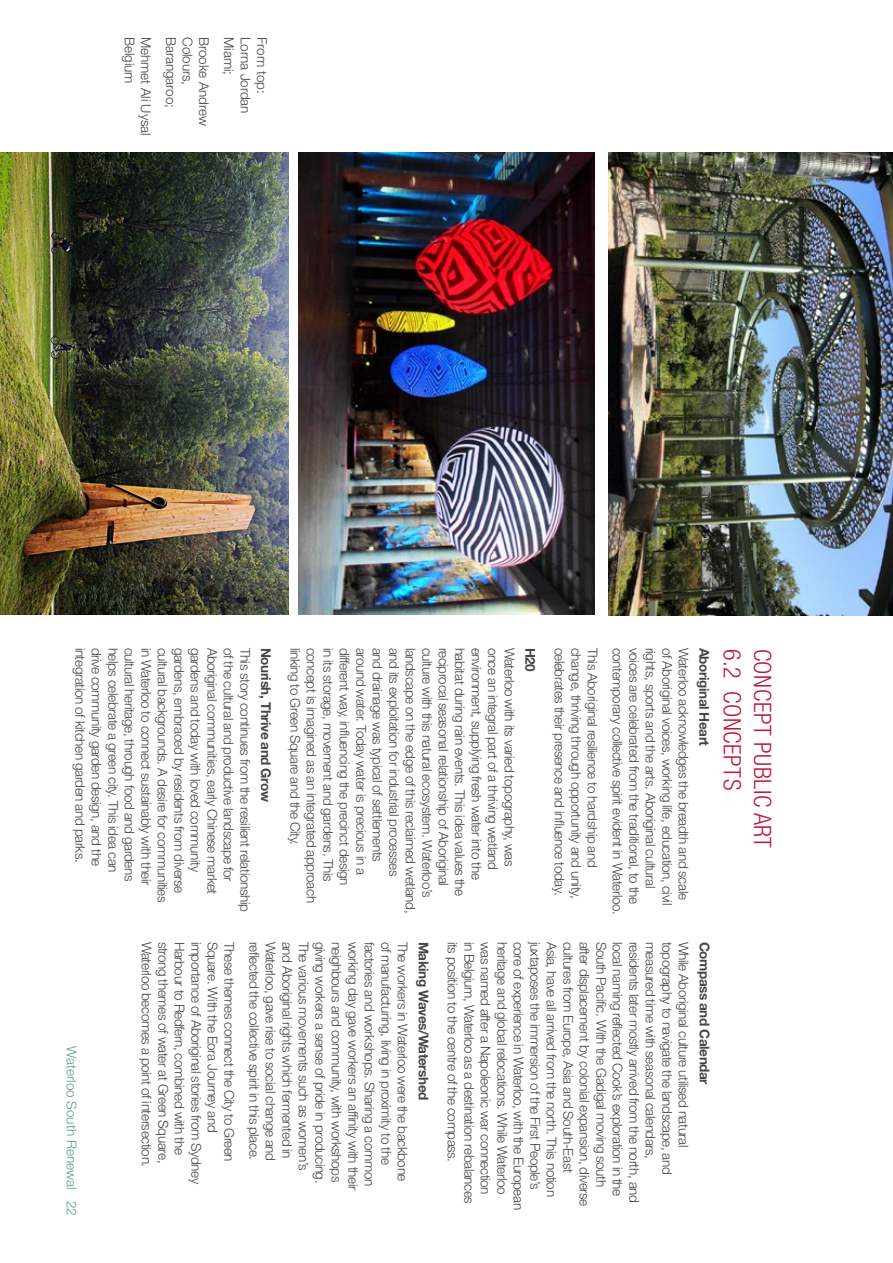
<style>
.page{position:relative;width:893px;height:1263px;background:#fff}
.page>*{position:absolute;margin:0;border:0;box-sizing:border-box;transform-origin:0 0}
.t1{font:300 condensed 24px "Helvetica Neue";letter-spacing:.02em;color:#c0193c}
.t2{font:300 13.5px "Helvetica Neue";letter-spacing:-.03em;color:#464547}
.t3{font:700 13.5px "Helvetica Neue";letter-spacing:-.03em;color:#464547}
.t4{font:300 13.5px "Helvetica Neue";letter-spacing:-.01em;color:#464547}
.t5{font:300 13.5px "Helvetica Neue";color:#629c86}
</style>
<div class="page">
<img style="left:299px;top:152px;width:295px;height:462px">
<img style="left:608px;top:152px;width:285px;height:464px">
<img style="left:0;top:153px;width:288px;height:461px">
<p class="t4" style="left:154px;top:37px;width:100px;rotate:90deg">Mehmet Ali Uysal</p>
<p class="t4" style="left:179px;top:37px;width:72px;rotate:90deg">Barangaroo;</p>
<p class="t2" style="left:196px;top:37px;width:49px;rotate:90deg">Colours,</p>
<p class="t4" style="left:212px;top:37px;width:90px;rotate:90deg">Brooke Andrew</p>
<p class="t2" style="left:237px;top:37px;width:39px;rotate:90deg">Miami;</p>
<p class="t2" style="left:138px;top:37px;width:48px;rotate:90deg">Belgium</p>
<p class="t4" style="left:254px;top:37px;width:78px;rotate:90deg">Lorna Jordan</p>
<p class="t2" style="left:270px;top:37px;width:58px;rotate:90deg">From top:</p>
<p class="t2" style="left:121px;top:647px;width:227px;rotate:90deg">helps celebrate a green city. This idea can</p>
<p class="t2" style="left:138px;top:647px;width:235px;rotate:90deg">cultural heritage, through food and gardens</p>
<p class="t2" style="left:154px;top:647px;width:239px;rotate:90deg">in Waterloo to connect sustainably with their</p>
<p class="t2" style="left:171px;top:647px;width:256px;rotate:90deg">cultural backgrounds. A desire for communities</p>
<p class="t2" style="left:187px;top:647px;width:247px;rotate:90deg">gardens, embraced by residents from diverse</p>
<p class="t2" style="left:204px;top:647px;width:226px;rotate:90deg">gardens and today with loved community</p>
<p class="t2" style="left:220px;top:647px;width:248px;rotate:90deg">Aboriginal communities, early Chinese market</p>
<p class="t2" style="left:237px;top:647px;width:236px;rotate:90deg">of the cultural and productive landscape for</p>
<p class="t2" style="left:253px;top:647px;width:265px;rotate:90deg">This story continues from the resilient relationship</p>
<p class="t2" style="left:88px;top:647px;width:217px;rotate:90deg">integration of kitchen garden and parks.</p>
<p class="t2" style="left:105px;top:647px;width:220px;rotate:90deg">drive community garden design, and the</p>
<p class="t2" style="left:601px;top:647px;width:221px;rotate:90deg">This Aboriginal resilience to hardship and</p>
<p class="t2" style="left:626px;top:647px;width:269px;rotate:90deg">contemporary collective spirit evident in Waterloo.</p>
<p class="t2" style="left:642px;top:647px;width:258px;rotate:90deg">voices are celebrated from the traditional, to the</p>
<p class="t2" style="left:659px;top:647px;width:242px;rotate:90deg">rights, sports and the arts. Aboriginal cultural</p>
<p class="t2" style="left:675px;top:647px;width:259px;rotate:90deg">of Aboriginal voices, working life, education, civil</p>
<p class="t2" style="left:692px;top:647px;width:254px;rotate:90deg">Waterloo acknowledges the breadth and scale</p>
<p class="t3" style="left:713px;top:647px;width:100px;rotate:90deg">Aboriginal Heart</p>
<p class="t2" style="left:468px;top:647px;width:250px;rotate:90deg">habitat during rain events. This idea values the</p>
<p class="t2" style="left:485px;top:647px;width:234px;rotate:90deg">environment, supplying fresh water into the</p>
<p class="t2" style="left:501px;top:647px;width:224px;rotate:90deg">once an integral part of a thriving wetland</p>
<p class="t2" style="left:518px;top:647px;width:220px;rotate:90deg">Waterloo with its varied topography, was</p>
<p class="t3" style="left:539px;top:647px;width:26px;rotate:90deg">H20</p>
<p class="t2" style="left:568px;top:647px;width:249px;rotate:90deg">celebrates their presence and influence today.</p>
<p class="t2" style="left:584px;top:647px;width:252px;rotate:90deg">change, thriving through opportunity and unity,</p>
<p class="t2" style="left:369px;top:647px;width:229px;rotate:90deg">around water. Today water is precious in a</p>
<p class="t2" style="left:386px;top:647px;width:216px;rotate:90deg">and drainage was typical of settlements</p>
<p class="t2" style="left:402px;top:647px;width:230px;rotate:90deg">and its exploitation for industrial processes</p>
<p class="t2" style="left:419px;top:647px;width:267px;rotate:90deg">landscape on the edge of this reclaimed wetland,</p>
<p class="t2" style="left:435px;top:647px;width:251px;rotate:90deg">culture with this natural ecosystem. Waterloo’s</p>
<p class="t2" style="left:452px;top:647px;width:240px;rotate:90deg">reciprocal seasonal relationship of Aboriginal</p>
<p class="t3" style="left:274px;top:647px;width:156px;rotate:90deg">Nourish, Thrive and Grow</p>
<p class="t2" style="left:303px;top:647px;width:199px;rotate:90deg">linking to Green Square and the City.</p>
<p class="t2" style="left:320px;top:647px;width:257px;rotate:90deg">concept is imagined as an integrated approach</p>
<p class="t2" style="left:336px;top:647px;width:236px;rotate:90deg">in its storage, movement and gardens. This</p>
<p class="t2" style="left:353px;top:647px;width:239px;rotate:90deg">different way, influencing the precinct design</p>
<p class="t5" style="left:80px;top:1046px;width:171px;rotate:90deg">Waterloo South Renewal 22</p>
<p class="t2" style="left:494px;top:941px;width:255px;rotate:90deg">was named after a Napoleonic war connection</p>
<p class="t2" style="left:510px;top:941px;width:254px;rotate:90deg">heritage and global relocations. While Waterloo</p>
<p class="t2" style="left:527px;top:941px;width:270px;rotate:90deg">core of experience in Waterloo, with the European</p>
<p class="t2" style="left:543px;top:941px;width:249px;rotate:90deg">juxtaposes the immersion of the First People’s</p>
<p class="t2" style="left:560px;top:941px;width:257px;rotate:90deg">Asia, have all arrived from the north. This notion</p>
<p class="t2" style="left:576px;top:941px;width:233px;rotate:90deg">cultures from Europe, Asia and South-East</p>
<p class="t2" style="left:593px;top:941px;width:266px;rotate:90deg">after displacement by colonial expansion, diverse</p>
<p class="t2" style="left:609px;top:941px;width:247px;rotate:90deg">South Pacific. With the Gadigal moving south</p>
<p class="t2" style="left:626px;top:941px;width:256px;rotate:90deg">local naming reflected Cook’s exploration in the</p>
<p class="t2" style="left:642px;top:941px;width:263px;rotate:90deg">residents later mostly arrived from the north, and</p>
<p class="t2" style="left:659px;top:941px;width:219px;rotate:90deg">measured time with seasonal calendars,</p>
<p class="t2" style="left:675px;top:941px;width:235px;rotate:90deg">topography to navigate the landscape, and</p>
<p class="t2" style="left:692px;top:941px;width:207px;rotate:90deg">While Aboriginal culture utilised natural</p>
<p class="t3" style="left:713px;top:941px;width:145px;rotate:90deg">Compass and Calendar</p>
<p class="t2" style="left:237px;top:941px;width:222px;rotate:90deg">These themes connect the City to Green</p>
<p class="t2" style="left:262px;top:941px;width:220px;rotate:90deg">reflected the collective spirit in this place.</p>
<p class="t2" style="left:279px;top:941px;width:221px;rotate:90deg">Waterloo, gave rise to social change and</p>
<p class="t2" style="left:295px;top:941px;width:218px;rotate:90deg">and Aboriginal rights which fermented in</p>
<p class="t2" style="left:312px;top:941px;width:230px;rotate:90deg">The various movements such as women’s</p>
<p class="t2" style="left:328px;top:941px;width:243px;rotate:90deg">giving workers a sense of pride in producing.</p>
<p class="t2" style="left:345px;top:941px;width:242px;rotate:90deg">neighbours and community, with workshops</p>
<p class="t2" style="left:361px;top:941px;width:250px;rotate:90deg">working day gave workers an affinity with their</p>
<p class="t2" style="left:378px;top:941px;width:246px;rotate:90deg">factories and workshops. Sharing a common</p>
<p class="t2" style="left:394px;top:941px;width:225px;rotate:90deg">of manufacturing, living in proximity to the</p>
<p class="t2" style="left:411px;top:941px;width:241px;rotate:90deg">The workers in Waterloo were the backbone</p>
<p class="t3" style="left:432px;top:941px;width:160px;rotate:90deg">Making Waves/Watershed</p>
<p class="t2" style="left:461px;top:941px;width:222px;rotate:90deg">its position to the centre of the compass.</p>
<p class="t2" style="left:477px;top:941px;width:264px;rotate:90deg">in Belgium, Waterloo as a destination rebalances</p>
<p class="t2" style="left:155px;top:941px;width:227px;rotate:90deg">Waterloo becomes a point of intersection.</p>
<p class="t2" style="left:171px;top:941px;width:223px;rotate:90deg">strong themes of water at Green Square,</p>
<p class="t2" style="left:188px;top:941px;width:214px;rotate:90deg">Harbour to Redfern, combined with the</p>
<p class="t2" style="left:204px;top:941px;width:244px;rotate:90deg">importance of Aboriginal stories from Sydney</p>
<p class="t2" style="left:221px;top:941px;width:192px;rotate:90deg">Square. With the Eora Journey and</p>
<h1 class="t1" style="left:746px;top:648px;width:142px;rotate:90deg">6.2 Concepts</h1>
<h1 class="t1" style="left:776px;top:648px;width:201px;rotate:90deg">Concept public art</h1>
</div>
